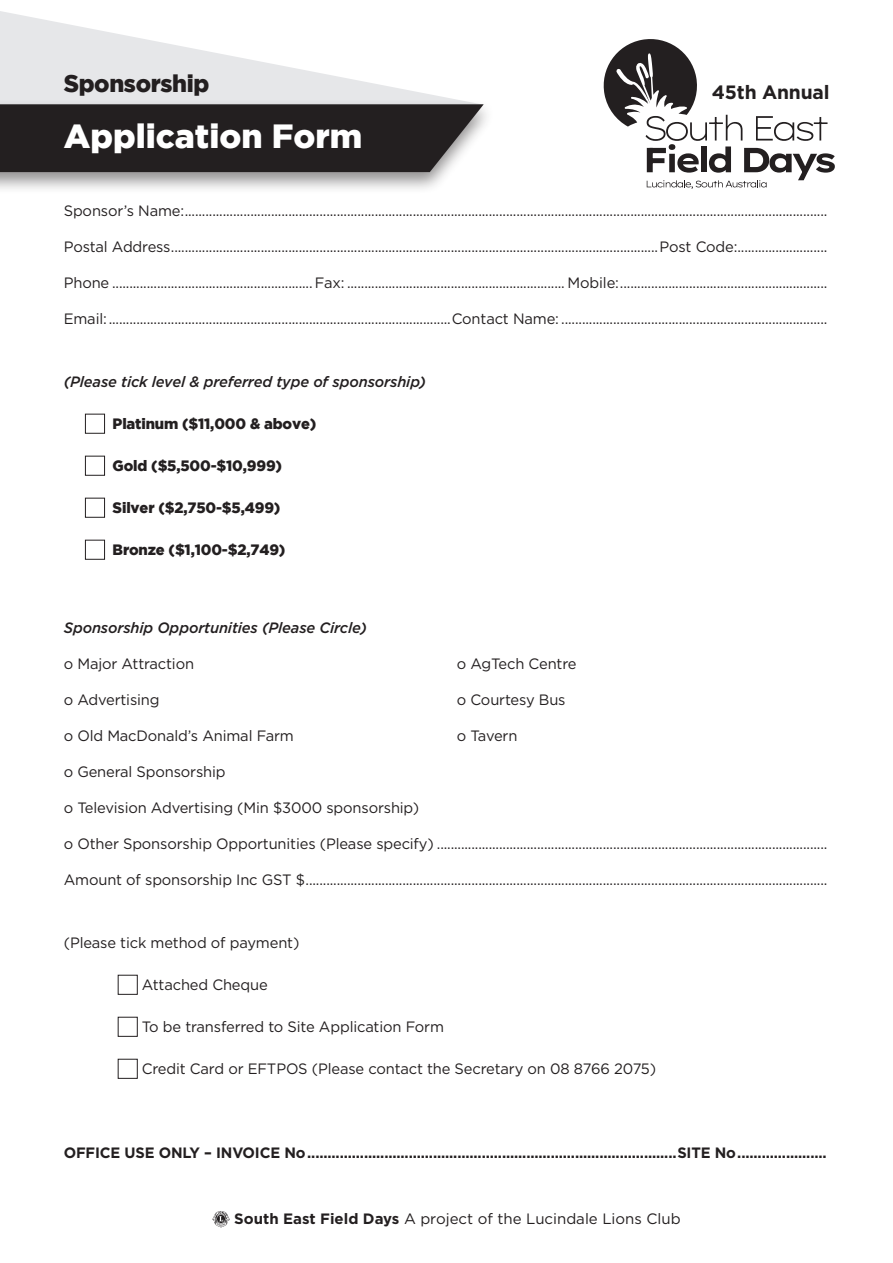
<style>
.page{position:relative;width:893px;height:1263px;background:#fff}
.page>*{position:absolute;margin:0;border:0;box-sizing:border-box;transform-origin:0 0}
.t1{font:900 33.45px "Gotham";color:#fff}
.t2{font:900 24px "Gotham";letter-spacing:-.015em;color:#231f20}
.t3{font:700 19.2px "Gotham";letter-spacing:-.01em;color:#231f20}
.t4{font:15px "Gotham";letter-spacing:-.01em;color:#231f20}
.t5{font:700 15px "Gotham";letter-spacing:-.01em;color:#231f20}
.t6{font:900 15px "Gotham";letter-spacing:-.01em;color:#231f20}
.t7{font:italic 500 15px "Gotham";letter-spacing:-.01em;color:#231f20}
.s1{font-weight:700}
.s2{font-weight:300;font-size:21px}
</style>
<div class="page">
<svg style="left:0;top:11px;width:447px;height:87px;fill:#e8e9eb"></svg>
<div style="left:0;top:98px;width:496px;height:97px;background:#231f20;opacity:.5"></div>
<div style="left:0;top:104px;width:484px;height:68px;background:#231f20"></div>
<svg style="left:603px;top:39px;width:232px;height:150px"></svg>
<div style="left:85px;top:414px;width:20px;height:20px;border:1px solid #231f20"></div>
<div style="left:85px;top:456px;width:20px;height:20px;border:1px solid #231f20"></div>
<div style="left:85px;top:498px;width:20px;height:20px;border:1px solid #231f20"></div>
<div style="left:85px;top:540px;width:20px;height:20px;border:1px solid #231f20"></div>
<div style="left:118px;top:975px;width:20px;height:20px;border:1px solid #231f20"></div>
<div style="left:118px;top:1017px;width:20px;height:20px;border:1px solid #231f20"></div>
<div style="left:118px;top:1059px;width:20px;height:20px;border:1px solid #231f20"></div>
<svg style="left:212px;top:1211px;width:18px;height:16px"></svg>
<h2 class="t2" style="left:64px;top:74px;width:147px">Sponsorship</h2>
<h1 class="t1" style="left:64px;top:123px;width:300px">Application Form</h1>
<p class="t3" style="left:712px;top:84px;width:119px">45th Annual</p>
<p class="t4" style="left:64px;top:204px;width:765px">Sponsor’s Name: ..........................................................................................................................................................................................</p>
<p class="t4" style="left:64px;top:240px;width:765px">Postal Address .............................................................................................................................................Post Code: ..........................</p>
<p class="t4" style="left:64px;top:276px;width:765px">Phone .......................................................... Fax: ............................................................... Mobile: ............................................................</p>
<p class="t4" style="left:64px;top:312px;width:765px">Email: ...................................................................................................Contact Name: .............................................................................</p>
<p class="t7" style="left:64px;top:375px;width:364px">(Please tick level &amp; preferred type of sponsorship)</p>
<p class="t6" style="left:113px;top:418px;width:205px">Platinum ($11,000 &amp; above)</p>
<p class="t6" style="left:113px;top:460px;width:171px">Gold ($5,500-$10,999)</p>
<p class="t6" style="left:113px;top:502px;width:169px">Silver ($2,750-$5,499)</p>
<p class="t6" style="left:113px;top:544px;width:174px">Bronze ($1,100-$2,749)</p>
<p class="t7" style="left:64px;top:621px;width:305px">Sponsorship Opportunities (Please Circle)</p>
<p class="t4" style="left:64px;top:657px;width:132px">o Major Attraction</p>
<p class="t4" style="left:457px;top:657px;width:121px">o AgTech Centre</p>
<p class="t4" style="left:64px;top:693px;width:97px">o Advertising</p>
<p class="t4" style="left:457px;top:693px;width:110px">o Courtesy Bus</p>
<p class="t4" style="left:64px;top:729px;width:232px">o Old MacDonald’s Animal Farm</p>
<p class="t4" style="left:457px;top:729px;width:62px">o Tavern</p>
<p class="t4" style="left:64px;top:765px;width:163px">o General Sponsorship</p>
<p class="t4" style="left:64px;top:801px;width:357px">o Television Advertising (Min $3000 sponsorship)</p>
<p class="t4" style="left:64px;top:837px;width:765px">o Other Sponsorship Opportunities (Please specify) .................................................................................................................</p>
<p class="t4" style="left:64px;top:873px;width:765px">Amount of sponsorship Inc GST $ .......................................................................................................................................................</p>
<p class="t4" style="left:64px;top:936px;width:237px">(Please tick method of payment)</p>
<p class="t4" style="left:142px;top:978px;width:127px">Attached Cheque</p>
<p class="t4" style="left:142px;top:1020px;width:304px">To be transferred to Site Application Form</p>
<p class="t4" style="left:142px;top:1062px;width:516px">Credit Card or EFTPOS (Please contact the Secretary on 08 8766 2075)</p>
<p class="t5" style="left:64px;top:1146px;width:764px">OFFICE USE ONLY – INVOICE No ...........................................................................................SITE No ......................</p>
<p class="t4" style="left:344px;top:1213px;width:486px"><span class="s1">South East Field Days</span> A project of the Lucindale Lions Club <span class="s2">|</span> 17</p>
<p class="t4" style="left:234px;top:1212px;width:448px"><span class="s1">South East Field Days</span> A project of the Lucindale Lions Club</p>
</div>
